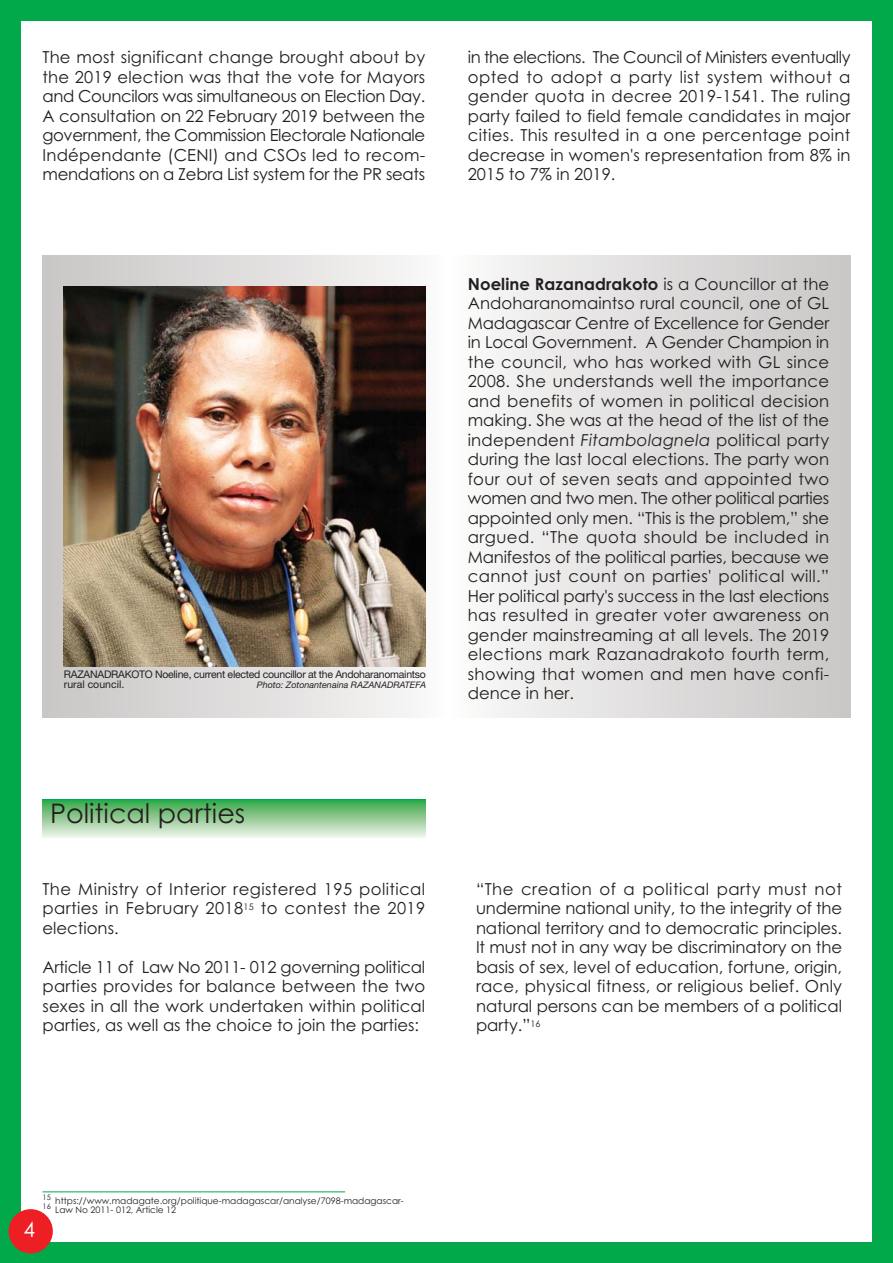
<style>
.page{position:relative;width:893px;height:1263px;background:#02a94b}
.page>*{position:absolute;margin:0;border:0;box-sizing:border-box;transform-origin:0 0}
.t1{font:27px "Century Gothic";color:#231f20}
.t2{font:21px "Century Gothic";color:#fff}
.t3{font:16.5px/19.5px "Century Gothic";letter-spacing:.005em;color:#231f20;text-align:justify}
.t4{font:10.5px/10.5px "Helvetica Neue";letter-spacing:-.025em;color:#231f20}
.t5{font:9px "Century Gothic";color:#231f20}
.t6{font:italic 9px "Helvetica Neue";color:#231f20}
.t7{font:7.5px "Century Gothic";color:#231f20}
.s1{font-weight:700}
.s2{font-style:italic}
</style>
<div class="page">
<div style="left:21px;top:21px;width:851px;height:1221px;background:#fff"></div>
<hr style="left:43px;top:1191px;width:302px;height:1px;background:#02a94b">
<div style="left:43px;top:255px;width:10px;height:462px;background:#cac7c7"></div>
<svg style="left:53px;top:255px;width:373px;height:462px;background:#dad8d7"></svg>
<div style="left:446px;top:255px;width:394px;height:462px;background:linear-gradient(to right,#fbfafa,#c9c7c6)"></div>
<div style="left:840px;top:255px;width:10px;height:462px;background:#cac7c7"></div>
<hr style="left:850px;top:255px;width:1px;height:462px;background:#cac7c7">
<img style="left:64px;top:287px;width:361px;height:379px">
<svg style="left:43px;top:799px;width:382px;height:39px;background:#91cc97"></svg>
<div style="left:9px;top:1209px;width:44px;height:44px;background:#ed1e24;border-radius:50%"></div>
<p class="t3" style="left:43px;top:49px;width:384px">The most significant change brought about by the 2019 election was that the vote for Mayors and Councilors was simultaneous on Election Day.<br>A consultation on 22 February 2019 between the government, the Commission Electorale Nationale Indépendante (CENI) and CSOs led to recom&shy;mendations on a Zebra List system for the PR seats</p>
<p class="t4" style="left:64px;top:670px;width:364px">RAZANADRAKOTO Noeline, current elected councillor at the Andoharanomaintso rural council.</p>
<p class="t6" style="left:257px;top:682px;width:171px">Photo: Zotonantenaina RAZANADRATEFA</p>
<h1 class="t1" style="left:50px;top:803px;width:197px">Political parties</h1>
<p class="t3" style="left:43px;top:880px;width:384px">The Ministry of Interior registered 195 political parties in February 2018<sup>15</sup> to contest the 2019 elections.</p>
<p class="t3" style="left:43px;top:958px;width:384px">Article 11 of Law No 2011- 012 governing political parties provides for balance between the two sexes in all the work undertaken within political parties, as well as the choice to join the parties:</p>
<p class="t3" style="left:468px;top:49px;width:384px">in the elections. The Council of Ministers eventually opted to adopt a party list system without a gender quota in decree 2019-1541. The ruling party failed to field female candidates in major cities. This resulted in a one percentage point decrease in women's representation from 8% in 2015 to 7% in 2019.</p>
<p class="t3" style="left:468px;top:276px;width:363px"><span class="s1">Noeline Razanadrakoto</span> is a Councillor at the Andoharanomaintso rural council, one of GL Madagascar Centre of Excellence for Gender in Local Government. A Gender Champion in the council, who has worked with GL since 2008. She understands well the importance and benefits of women in political decision making. She was at the head of the list of the independent <span class="s2">Fitambolagnela</span> political party during the last local elections. The party won four out of seven seats and appointed two women and two men. The other political parties appointed only men. “This is the problem,” she argued. “The quota should be included in Manifestos of the political parties, because we cannot just count on parties' political will.” Her political party's success in the last elections has resulted in greater voter awareness on gender mainstreaming at all levels. The 2019 elections mark Razanadrakoto fourth term, showing that women and men have confi&shy;dence in her.</p>
<p class="t3" style="left:476px;top:880px;width:368px">“The creation of a political party must not undermine national unity, to the integrity of the national territory and to democratic principles.<br>It must not in any way be discriminatory on the basis of sex, level of education, fortune, origin, race, physical fitness, or religious belief. Only natural persons can be members of a political party.”<sup>16</sup></p>
<p class="t2" style="left:23px;top:1221px;width:13px">4</p>
<p class="t7" style="left:43px;top:1194px;width:10px">15</p>
<p class="t5" style="left:55px;top:1198px;width:350px">https://www.madagate.org/politique-madagascar/analyse/7098-madagascar-</p>
<p class="t7" style="left:43px;top:1203px;width:10px">16</p>
<p class="t5" style="left:55px;top:1207px;width:122px">Law No 2011- 012, Article 12</p>
</div>
